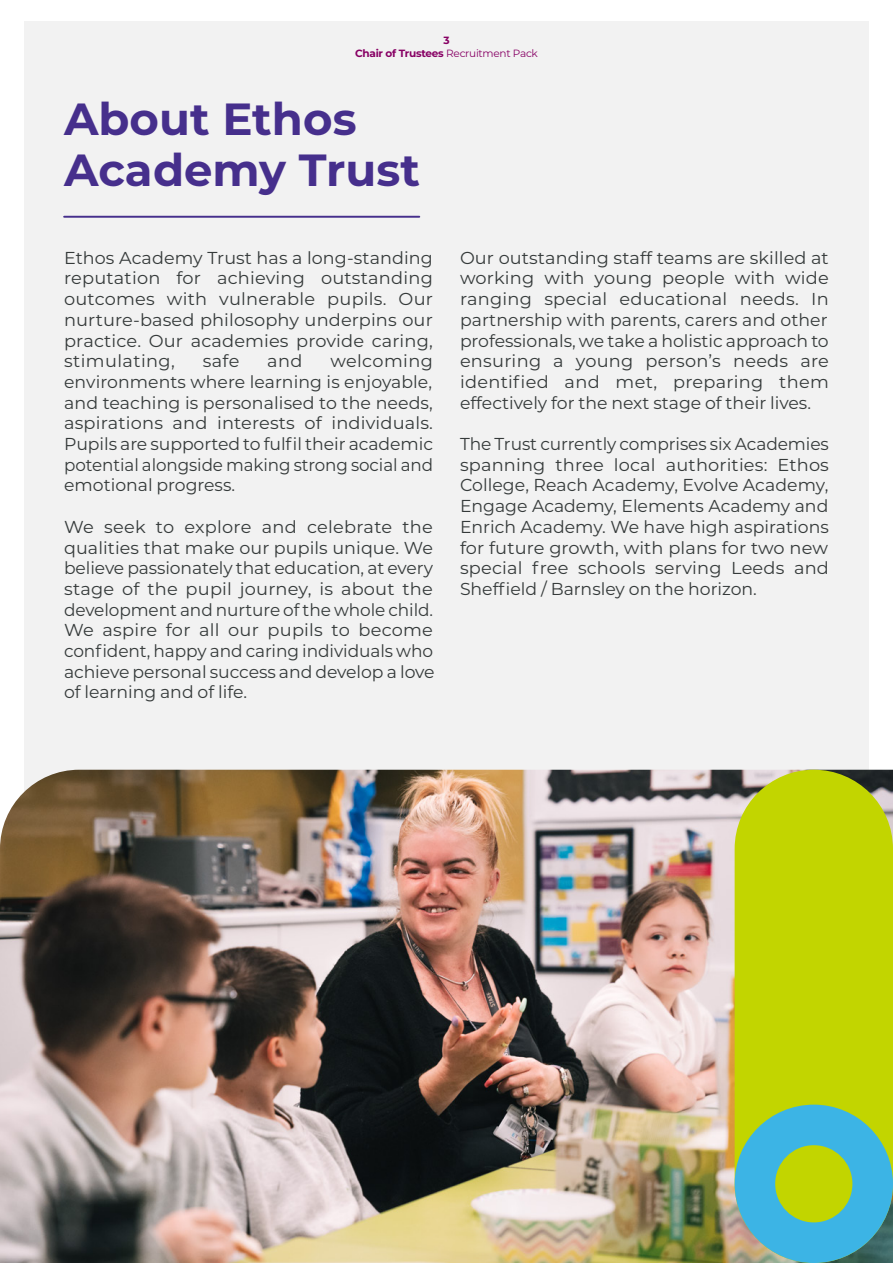
<style>
.page{position:relative;width:893px;height:1263px;background:#fff}
.page>*{position:absolute;margin:0;border:0;box-sizing:border-box;transform-origin:0 0}
.t1{font:700 45px/51px "Montserrat";color:#462f8c}
.t2{font:17.25px/20.7px "Montserrat";color:#353a3a;text-align:justify}
.t3{font:100 10.5px/12.9px "Montserrat";letter-spacing:-.025em;color:#870064;text-align:center}
.s1{font-weight:400}
</style>
<div class="page">
<div style="left:24px;top:21px;width:844px;height:1216px;background:#f2f2f2"></div>
<hr style="left:64px;top:216px;width:355px;height:2px;background:#462f8c">
<img style="left:0;top:770px;width:893px;height:493px">
<div style="left:735px;top:770px;width:158px;height:493px;background:#c2d500;border-radius:79px"></div>
<svg style="left:735px;top:1104px;width:158px;height:159px"></svg>
<p class="t3" style="left:355px;top:34px;width:184px">3<br>Chair of Trustees <span class="s1">Recruitment Pack</span></p>
<h1 class="t1" style="left:64px;top:91px;width:357px">About Ethos<br>Academy Trust</h1>
<p class="t2" style="left:64px;top:247px;width:370px">Ethos Academy Trust has a long-standing reputation for achieving outstanding outcomes with vulnerable pupils. Our nurture-based philosophy underpins our practice. Our academies provide caring, stimulating,</p>
<p class="t2" style="left:203px;top:350px;width:38px">safe</p>
<p class="t2" style="left:267px;top:350px;width:37px">and</p>
<p class="t2" style="left:64px;top:350px;width:370px;text-indent:266px">welcoming environments where learning is enjoyable, and teaching is personalised to the needs, aspirations and interests of individuals.<br>Pupils are supported to fulfil their academic potential alongside making strong social and emotional progress.</p>
<p class="t2" style="left:64px;top:516px;width:372px">We seek to explore and celebrate the qualities that make our pupils unique. We believe passionately that education, at every stage of the pupil journey, is about the development and nurture of the whole child.<br>We aspire for all our pupils to become confident, happy and caring individuals who achieve personal success and develop a love of learning and of life.</p>
<p class="t2" style="left:460px;top:247px;width:370px">Our outstanding staff teams are skilled at working with young people with wide ranging special educational needs. In partnership with parents, carers and other professionals, we take a holistic approach to ensuring a young person’s needs are identified and met, preparing them effectively for the next stage of their lives.</p>
<p class="t2" style="left:460px;top:433px;width:370px">The Trust currently comprises six Academies spanning three local authorities: Ethos College, Reach Academy, Evolve Academy, Engage Academy, Elements Academy and Enrich Academy. We have high aspirations for future growth, with plans for two new special free schools serving Leeds and Sheffield / Barnsley on the horizon.</p>
</div>
